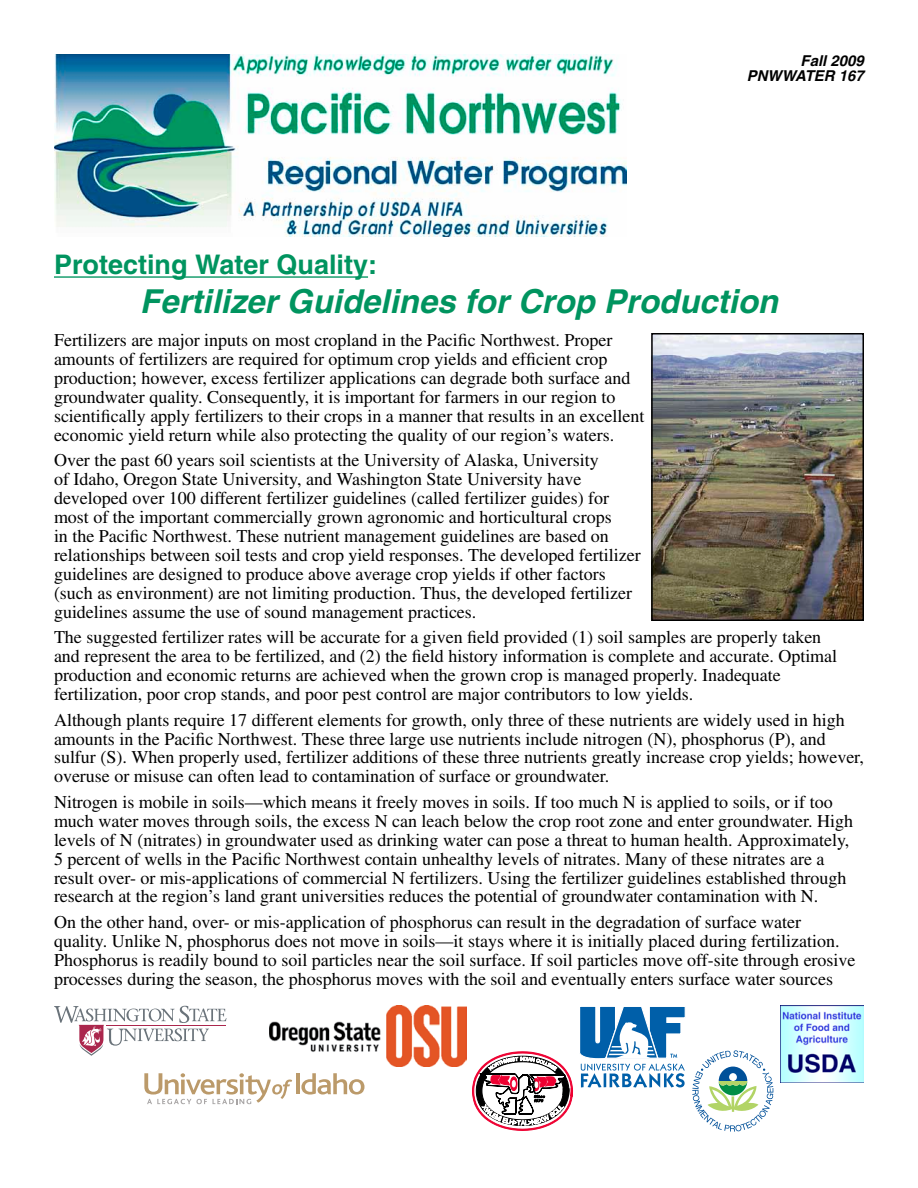
<style>
.page{position:relative;width:918px;height:1188px;background:#fff}
.page>*{position:absolute;margin:0;border:0;box-sizing:border-box;transform-origin:0 0}
.Big_Text_Head{font:italic 700 33px "Sans";color:#00945f}
.Big_Text_Head-2{font:700 27px "Sans";color:#00945f}
.Body_Text_Front{font:18px/18.9px "Toronto";color:#000}
.Text_Head{font:italic 700 15px/15.8px "Sans";color:#000;text-align:right}
</style>
<div class="page">
<svg style="left:54px;top:1006px;width:172px;height:50px"></svg>
<img style="left:270px;top:1006px;width:197px;height:60px">
<svg style="left:580px;top:1006px;width:106px;height:81px"></svg>
<img style="left:781px;top:1006px;width:83px;height:77px">
<svg style="left:472px;top:1051px;width:101px;height:80px"></svg>
<svg style="left:692px;top:1050px;width:81px;height:82px"></svg>
<img style="left:54px;top:54px;width:572px;height:183px">
<hr style="left:296px;top:1073px;width:4px;height:21px;background:#bb9a6a">
<svg style="left:301px;top:1073px;width:63px;height:22px"></svg>
<svg style="left:144px;top:1073px;width:148px;height:31px"></svg>
<hr style="left:54px;top:276px;width:314px;height:2px;background:#00945f">
<img style="left:654px;top:336px;width:207px;height:282px">
<div style="left:651px;top:333px;width:213px;height:288px;border:2px solid #000"></div>
<p class="Text_Head" style="left:747px;top:52px;width:119px">Fall 2009<br>PNWWATER 167</p>
<p class="Big_Text_Head-2" style="left:54px;top:248px;width:325px">Protecting Water Quality:</p>
<p class="Big_Text_Head" style="left:140px;top:281px;width:640px">Fertilizer Guidelines for Crop Production</p>
<p class="Body_Text_Front" style="left:54px;top:331px;width:592px">Fertilizers are major inputs on most cropland in the Pacific Northwest. Proper amounts of fertilizers are required for optimum crop yields and efficient crop production; however, excess fertilizer applications can degrade both surface and groundwater quality. Consequently, it is important for farmers in our region to scientifically apply fertilizers to their crops in a manner that results in an excellent economic yield return while also protecting the quality of our region’s waters.</p>
<p class="Body_Text_Front" style="left:54px;top:451px;width:588px">Over the past 60 years soil scientists at the University of Alaska, University<br>of Idaho, Oregon State University, and Washington State University have developed over 100 different fertilizer guidelines (called fertilizer guides) for most of the important commercially grown agronomic and horticultural crops<br>in the Pacific Northwest. These nutrient management guidelines are based on relationships between soil tests and crop yield responses. The developed fertilizer guidelines are designed to produce above average crop yields if other factors (such as environment) are not limiting production. Thus, the developed fertilizer guidelines assume the use of sound management practices.</p>
<p class="Body_Text_Front" style="left:54px;top:628px;width:785px">The suggested fertilizer rates will be accurate for a given field provided (1) soil samples are properly taken and represent the area to be fertilized, and (2) the field history information is complete and accurate. Optimal production and economic returns are achieved when the grown crop is managed properly. Inadequate fertilization, poor crop stands, and poor pest control are major contributors to low yields.</p>
<p class="Body_Text_Front" style="left:54px;top:710px;width:812px">Although plants require 17 different elements for growth, only three of these nutrients are widely used in high amounts in the Pacific Northwest. These three large use nutrients include nitrogen (N), phosphorus (P), and sulfur (S). When properly used, fertilizer additions of these three nutrients greatly increase crop yields; however, overuse or misuse can often lead to contamination of surface or groundwater.</p>
<p class="Body_Text_Front" style="left:54px;top:792px;width:801px">Nitrogen is mobile in soils—which means it freely moves in soils. If too much N is applied to soils, or if too much water moves through soils, the excess N can leach below the crop root zone and enter groundwater. High levels of N (nitrates) in groundwater used as drinking water can pose a threat to human health. Approximately, 5 percent of wells in the Pacific Northwest contain unhealthy levels of nitrates. Many of these nitrates are a result over- or mis-applications of commercial N fertilizers. Using the fertilizer guidelines established through research at the region’s land grant universities reduces the potential of groundwater contamination with N.</p>
<p class="Body_Text_Front" style="left:54px;top:913px;width:803px">On the other hand, over- or mis-application of phosphorus can result in the degradation of surface water quality. Unlike N, phosphorus does not move in soils—it stays where it is initially placed during fertilization.<br>Phosphorus is readily bound to soil particles near the soil surface. If soil particles move off-site through erosive processes during the season, the phosphorus moves with the soil and eventually enters surface water sources</p>
</div>
